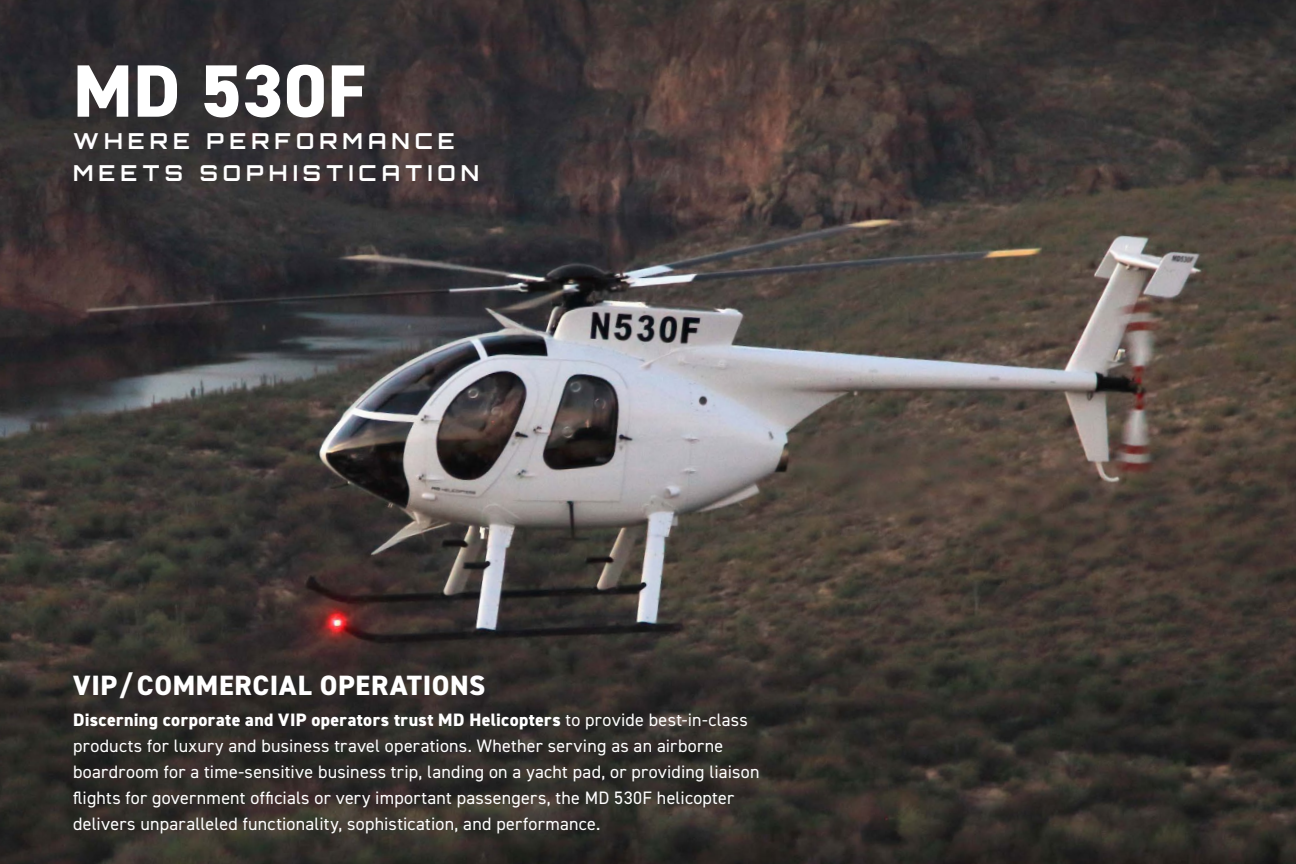
<style>
.page{position:relative;width:1296px;height:864px;background:#fff}
.page>*{position:absolute;margin:0;border:0;box-sizing:border-box;transform-origin:0 0}
.t1{font:800 74.4px "DIN2014";letter-spacing:.005em;color:#fff}
.Heading_-_light{font:800 28px "DIN2014";letter-spacing:.025em;color:#fff}
.t2{font:700 22px/32px "Orbitron";letter-spacing:.23em;color:#fff}
.Subhead_-_light{font:18px/26px "DIN2014";letter-spacing:.015em;color:#fff}
.s1{font-weight:800}
</style>
<div class="page">
<img style="left:0;top:0;width:1296px;height:864px">
<p class="t1" style="left:73px;top:42px;width:294px">MD 530F</p>
<p class="t2" style="left:73px;top:125px;width:408px">WHERE PERFORMANCE<br>MEETS SOPHISTICATION</p>
<p class="Heading_-_light" style="left:73px;top:667px;width:414px">VIP / COMMERCIAL OPERATIONS</p>
<p class="Subhead_-_light" style="left:73px;top:706px;width:688px"><span class="s1">Discerning corporate and VIP operators trust MD Helicopters</span> to provide best-in-class products for luxury and business travel operations. Whether serving as an airborne boardroom for a time-sensitive business trip, landing on a yacht pad, or providing liaison flights for government officials or very important passengers, the MD 530F helicopter delivers unparalleled functionality, sophistication, and performance.</p>
</div>
